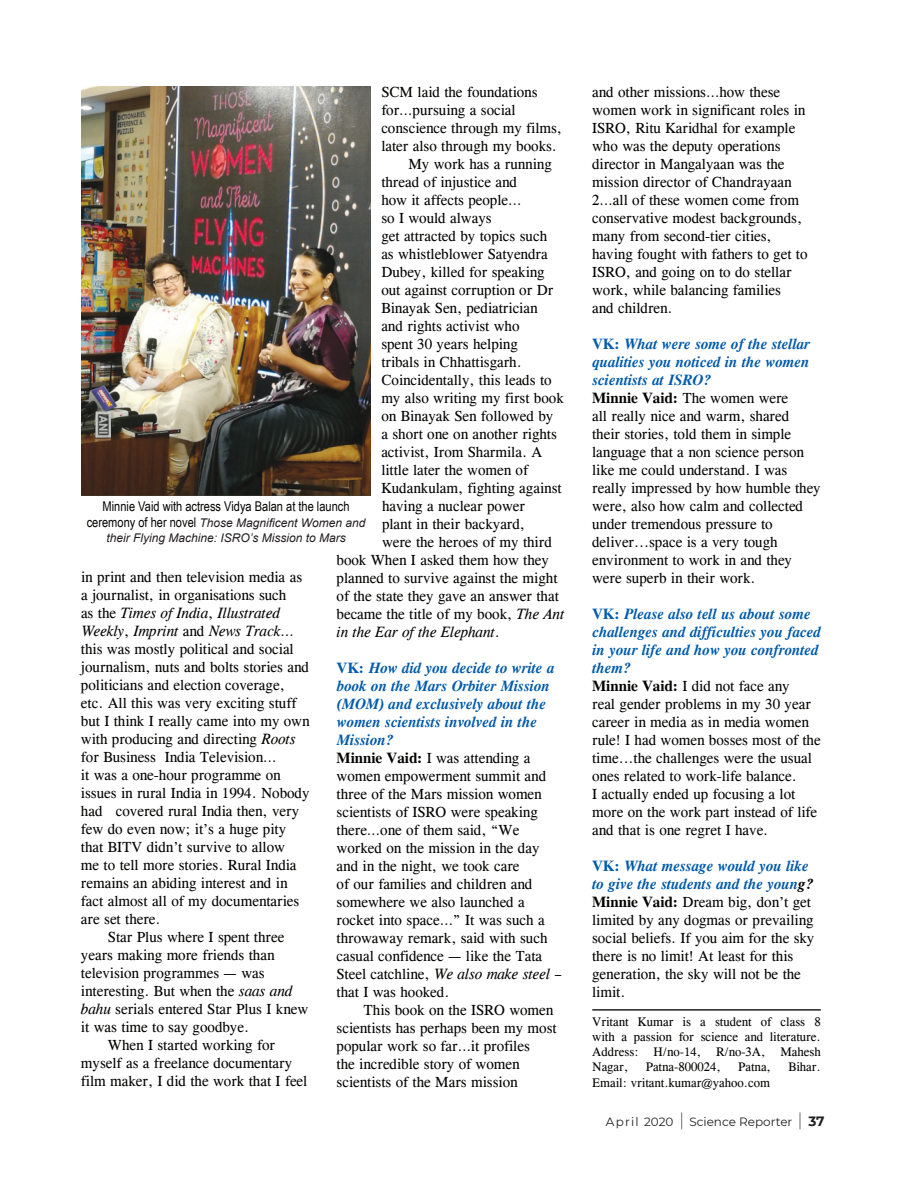
<style>
.page{position:relative;width:918px;height:1188px;background:#fff}
.page>*{position:absolute;margin:0;border:0;box-sizing:border-box;transform-origin:0 0}
.t1{font:15px/18px "CG Times";color:#040503}
.t2{font:italic 15px "CG Times";color:#040503}
.t3{font:13.5px "Arial Narrow";color:#040503}
.t4{font:12.75px/15.3px "CG Times";color:#040503;text-align:justify}
.t5{font:italic 12px/14.4px "Arial";color:#231f20;text-align:center}
.t6{font:12px "Montserrat";color:#231f20}
.s1{font-style:italic}
.s2{font-style:normal}
.s3{font-weight:700;color:#015aaa}
.s4{font-weight:700;font-style:italic;color:#015aaa}
.s5{font-weight:700}
.s6{font-family:"Arial Narrow";font-style:normal;font-size:13.5px;color:#040503}
.s7{font-weight:700;font-style:italic}
.s8{font-size:18px}
.s9{font-weight:700;font-size:13.5px}
</style>
<div class="page">
<img style="left:81px;top:86px;width:290px;height:410px">
<hr style="left:592px;top:1009px;width:229px;height:2px;background:#231f20">
<p class="t1" style="left:381px;top:83px;width:158px">SCM laid the foundations</p>
<p class="t1" style="left:381px;top:101px;width:136px">for…pursuing a social</p>
<p class="t1" style="left:381px;top:119px;width:182px">conscience through my films,</p>
<p class="t1" style="left:381px;top:137px;width:177px">later also through my books.</p>
<p class="t1" style="left:408px;top:155px;width:145px">My work has a running</p>
<p class="t1" style="left:381px;top:173px;width:137px">thread of injustice and</p>
<p class="t1" style="left:381px;top:191px;width:142px">how it affects people…</p>
<p class="t1" style="left:381px;top:209px;width:112px">so I would always</p>
<p class="t1" style="left:381px;top:227px;width:167px">get attracted by topics such</p>
<p class="t1" style="left:381px;top:245px;width:168px">as whistleblower Satyendra</p>
<p class="t1" style="left:381px;top:263px;width:165px">Dubey, killed for speaking</p>
<p class="t1" style="left:381px;top:281px;width:174px">out against corruption or Dr</p>
<p class="t1" style="left:381px;top:299px;width:158px">Binayak Sen, pediatrician</p>
<p class="t1" style="left:381px;top:317px;width:140px">and rights activist who</p>
<p class="t1" style="left:381px;top:335px;width:138px">spent 30 years helping</p>
<p class="t1" style="left:381px;top:353px;width:142px">tribals in Chhattisgarh.</p>
<p class="t1" style="left:381px;top:371px;width:172px">Coincidentally, this leads to</p>
<p class="t1" style="left:381px;top:389px;width:184px">my also writing my first book</p>
<p class="t1" style="left:381px;top:407px;width:174px">on Binayak Sen followed by</p>
<p class="t1" style="left:381px;top:425px;width:177px">a short one on another rights</p>
<p class="t1" style="left:381px;top:443px;width:162px">activist, Irom Sharmila. A</p>
<p class="t1" style="left:381px;top:461px;width:148px">little later the women of</p>
<p class="t1" style="left:381px;top:479px;width:182px">Kudankulam, fighting against</p>
<p class="t1" style="left:382px;top:497px;width:144px">having a nuclear power</p>
<p class="t1" style="left:382px;top:515px;width:144px">plant in their backyard,</p>
<p class="t1" style="left:382px;top:533px;width:171px">were the heroes of my third</p>
<p class="t1" style="left:337px;top:551px;width:214px">book When I asked them how they</p>
<p class="t1" style="left:337px;top:569px;width:222px">planned to survive against the might</p>
<p class="t1" style="left:337px;top:587px;width:224px">of the state they gave an answer that</p>
<p class="t1" style="left:337px;top:605px;width:229px">became the title of my book, <span class="s1">The Ant</span></p>
<p class="t2" style="left:337px;top:623px;width:165px">in the Ear of the Elephant<span class="s2">.</span></p>
<p class="t1" style="left:337px;top:659px;width:227px"><span class="s3">VK:</span> <span class="s4">How did you decide to write a book on the Mars Orbiter Mission (MOM) and exclusively about the women scientists involved in the<br>Mission?<br></span><span class="s5">Minnie Vaid:</span> I was attending a women empowerment summit and three of the Mars mission women scientists of ISRO were speaking there…one of them said, “We worked on the mission in the day and in the night, we took care<br>of our families and children and somewhere we also launched a rocket into space…” It was such a throwaway remark, said with such casual confidence — like the Tata<br>Steel catchline, <span class="s1">We also make steel</span> – that I was hooked.</p>
<p class="t1" style="left:337px;top:1001px;width:222px;text-indent:27px">This book on the ISRO women scientists has perhaps been my most popular work so far…it profiles<br>the incredible story of women scientists of the Mars mission</p>
<p class="t3" style="left:103px;top:496px;width:248px">Minnie Vaid with actress Vidya Balan at the launch</p>
<p class="t5" style="left:87px;top:516px;width:280px"><span class="s6">ceremony of her novel</span> Those Magnificent Women and their Flying Machine: ISRO’s Mission to Mars</p>
<p class="t1" style="left:81px;top:568px;width:223px">in print and then television media as</p>
<p class="t1" style="left:81px;top:586px;width:207px">a journalist, in organisations such</p>
<p class="t2" style="left:81px;top:604px;width:200px"><span class="s2">as the</span> Times of India<span class="s2">,</span> Illustrated</p>
<p class="t2" style="left:81px;top:622px;width:214px">Weekly<span class="s2">,</span> Imprint <span class="s2">and</span> News Track<span class="s2">…</span></p>
<p class="t1" style="left:81px;top:640px;width:214px">this was mostly political and social</p>
<p class="t1" style="left:81px;top:658px;width:230px">journalism, nuts and bolts stories and</p>
<p class="t1" style="left:81px;top:676px;width:205px">politicians and election coverage,</p>
<p class="t1" style="left:81px;top:694px;width:217px">etc. All this was very exciting stuff</p>
<p class="t1" style="left:81px;top:712px;width:230px">but I think I really came into my own</p>
<p class="t1" style="left:81px;top:730px;width:216px">with producing and directing <span class="s1">Roots</span></p>
<p class="t1" style="left:81px;top:748px;width:197px">for Business India Television…</p>
<p class="t1" style="left:81px;top:766px;width:201px">it was a one-hour programme on</p>
<p class="t1" style="left:81px;top:784px;width:230px">issues in rural India in 1994. Nobody</p>
<p class="t1" style="left:81px;top:802px;width:220px">had covered rural India then, very</p>
<p class="t1" style="left:81px;top:820px;width:207px">few do even now; it’s a huge pity</p>
<p class="t1" style="left:81px;top:838px;width:206px">that BITV didn’t survive to allow</p>
<p class="t1" style="left:81px;top:856px;width:217px">me to tell more stories. Rural India</p>
<p class="t1" style="left:81px;top:874px;width:208px">remains an abiding interest and in</p>
<p class="t1" style="left:81px;top:892px;width:220px">fact almost all of my documentaries</p>
<p class="t1" style="left:81px;top:910px;width:81px">are set there.</p>
<p class="t1" style="left:108px;top:928px;width:178px">Star Plus where I spent three</p>
<p class="t1" style="left:81px;top:946px;width:195px">years making more friends than</p>
<p class="t1" style="left:81px;top:964px;width:185px">television programmes — was</p>
<p class="t1" style="left:81px;top:982px;width:213px">interesting. But when the <span class="s1">saas and</span></p>
<p class="t1" style="left:81px;top:1000px;width:229px"><span class="s1">bahu</span> serials entered Star Plus I knew</p>
<p class="t1" style="left:81px;top:1018px;width:170px">it was time to say goodbye.</p>
<p class="t1" style="left:108px;top:1036px;width:169px">When I started working for</p>
<p class="t1" style="left:81px;top:1054px;width:213px">myself as a freelance documentary</p>
<p class="t1" style="left:81px;top:1072px;width:228px">film maker, I did the work that I feel</p>
<p class="t1" style="left:592px;top:83px;width:217px">and other missions…how these women work in significant roles in<br>ISRO, Ritu Karidhal for example who was the deputy operations director in Mangalyaan was the mission director of Chandrayaan<br>2…all of these women come from conservative modest backgrounds, many from second-tier cities, having fought with fathers to get to<br>ISRO, and going on to do stellar work, while balancing families<br>and children.</p>
<p class="t1" style="left:592px;top:335px;width:230px"><span class="s3">VK:</span> <span class="s4">What were some of the stellar qualities you noticed in the women scientists at ISRO?<br></span><span class="s5">Minnie Vaid:</span> The women were<br>all really nice and warm, shared their stories, told them in simple language that a non science person like me could understand. I was really impressed by how humble they were, also how calm and collected under tremendous pressure to deliver...space is a very tough environment to work in and they were superb in their work.</p>
<p class="t1" style="left:592px;top:605px;width:230px"><span class="s3">VK:</span> <span class="s4">Please also tell us about some challenges and difficulties you faced in your life and how you confronted them?<br></span><span class="s5">Minnie Vaid:</span> I did not face any<br>real gender problems in my 30 year career in media as in media women rule! I had women bosses most of the time...the challenges were the usual ones related to work-life balance.<br>I actually ended up focusing a lot more on the work part instead of life and that is one regret I have.</p>
<p class="t1" style="left:592px;top:857px;width:224px"><span class="s3">VK:</span> <span class="s4">What message would you like to give the students and the youn</span><span class="s7">g?<br></span><span class="s5">Minnie Vaid:</span> Dream big, don’t get limited by any dogmas or prevailing social beliefs. If you aim for the sky there is no limit! At least for this generation, the sky will not be the limit.</p>
<p class="t4" style="left:592px;top:1014px;width:230px">Vritant Kumar is a student of class 8 with a passion for science and literature.<br>Address: H/no-14, R/no-3A, Mahesh Nagar,</p>
<p class="t4" style="left:646px;top:1060px;width:77px">Patna-800024,</p>
<p class="t4" style="left:738px;top:1060px;width:34px">Patna,</p>
<p class="t4" style="left:788px;top:1060px;width:34px">Bihar.</p>
<p class="t4" style="left:592px;top:1075px;width:179px">Email: vritant.kumar@yahoo.com</p>
<p class="t6" style="left:606px;top:1113px;width:220px">April 2020 <span class="s8">|</span> Science Reporter <span class="s8">|</span> <span class="s9">37</span></p>
</div>
